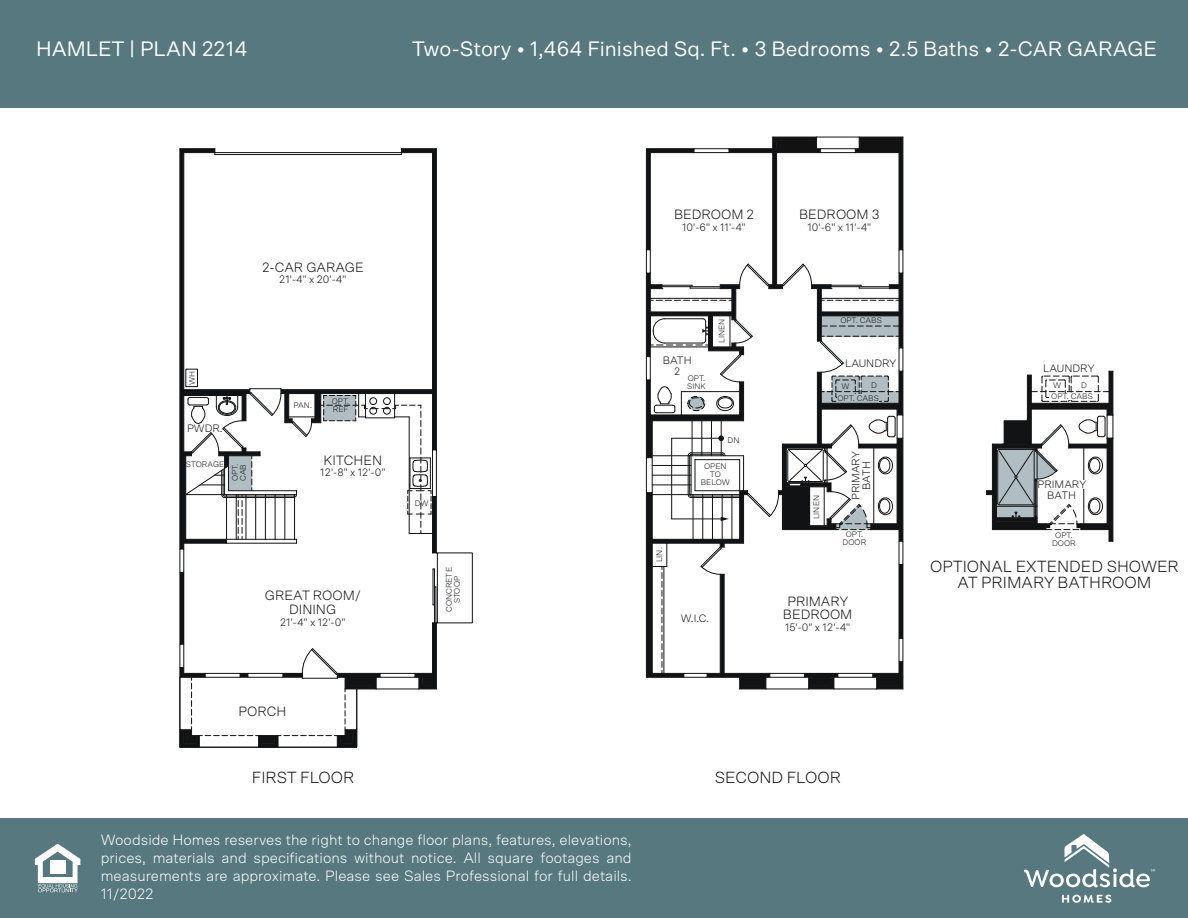
<style>
.page{position:relative;width:1188px;height:918px;background:#fff}
.page>*{position:absolute;margin:0;border:0;box-sizing:border-box;transform-origin:0 0}
.t1{font:500 30px "Scto Grotesk A";color:#fff}
.t2{font:21px "Scto Grotesk A";color:#fff}
.t3{font:300 16.2px/16.2px "Scto Grotesk A";color:#121314;text-align:center}
.t4{font:300 15px/18px "Scto Grotesk A";color:#fff;text-align:justify}
.t5{font:300 13.5px/13.5px "Scto Grotesk A";color:#121314;text-align:center}
.t6{font:300 10.8px/10.8px "Scto Grotesk A";color:#121314;text-align:center}
.t7{font:300 8.1px/8.1px "Scto Grotesk A";color:#121314}
</style>
<div class="page">
<div style="left:0;top:818px;width:1188px;height:100px;background:#56787e"></div>
<svg style="left:35px;top:844px;width:45px;height:48px"></svg>
<svg style="left:1062px;top:895px;width:49px;height:8px"></svg>
<svg style="left:1024px;top:834px;width:131px;height:53px"></svg>
<div style="left:0;top:0;width:1188px;height:108px;background:#56787e"></div>
<hr style="left:180px;top:572px;width:4px;height:72px;background:#111213">
<hr style="left:180px;top:148px;width:35px;height:1px;background:#111213">
<hr style="left:401px;top:148px;width:35px;height:1px;background:#111213">
<hr style="left:436px;top:149px;width:1px;height:301px;background:#111213">
<hr style="left:436px;top:497px;width:1px;height:56px;background:#111213">
<hr style="left:436px;top:623px;width:1px;height:66px;background:#111213">
<div style="left:437px;top:553px;width:36px;height:70px;border:1px solid #111213"></div>
<hr style="left:376px;top:689px;width:43px;height:1px;background:#111213">
<hr style="left:433px;top:569px;width:1px;height:36px;background:#111213">
<hr style="left:434px;top:569px;width:1px;height:54px;background:#111213">
<svg style="left:415px;top:622px;width:21px;height:68px"></svg>
<div style="left:436px;top:553px;width:2px;height:70px;border:1px solid #111213"></div>
<hr style="left:436px;top:587px;width:1px;height:36px;background:#111213">
<svg style="left:179px;top:648px;width:201px;height:100px"></svg>
<div style="left:205px;top:673px;width:36px;height:5px;border:1px solid #111213"></div>
<div style="left:248px;top:673px;width:35px;height:5px;border:1px solid #111213"></div>
<div style="left:380px;top:673px;width:35px;height:5px;border:1px solid #111213"></div>
<div style="left:432px;top:450px;width:5px;height:47px;border:1px solid #111213"></div>
<svg style="left:180px;top:149px;width:256px;height:405px"></svg>
<svg style="left:646px;top:137px;width:258px;height:553px"></svg>
<hr style="left:1113px;top:371px;width:1px;height:44px;background:#111213">
<hr style="left:1113px;top:438px;width:1px;height:103px;background:#111213">
<svg style="left:986px;top:371px;width:127px;height:171px"></svg>
<hr style="left:996px;top:506px;width:41px;height:1px;background:#121314">
<div style="left:1078px;top:480px;width:9px;height:8px;background:#fff"></div>
<h1 class="t1" style="left:23px;top:16px;width:291px">FLOOR PLAN NAME</h1>
<h2 class="t2" style="left:36px;top:36px;width:213px">HAMLET | PLAN 2214</h2>
<h2 class="t2" style="left:412px;top:36px;width:747px">Two-Story • 1,464 Finished Sq. Ft. • 3 Bedrooms • 2.5 Baths • 2-CAR GARAGE</h2>
<p class="t5" style="left:674px;top:208px;width:82px">BEDROOM 2</p>
<p class="t5" style="left:799px;top:208px;width:82px">BEDROOM 3</p>
<p class="t5" style="left:262px;top:260px;width:103px">2-CAR GARAGE</p>
<p class="t6" style="left:279px;top:274px;width:69px">21'-4" x 20'-4"</p>
<p class="t7" style="left:188px;top:385px;width:16px;rotate:-90deg">WH</p>
<p class="t6" style="left:187px;top:423px;width:37px">PWDR.</p>
<p class="t7" style="left:186px;top:460px;width:40px">STORAGE</p>
<p class="t7" style="left:231px;top:481px;width:19px;rotate:-90deg">OPT.<br>CAB</p>
<p class="t7" style="left:293px;top:401px;width:20px">PAN.</p>
<p class="t7" style="left:332px;top:397px;width:19px">OPT.<br>REF</p>
<p class="t5" style="left:324px;top:454px;width:60px">KITCHEN</p>
<p class="t6" style="left:320px;top:467px;width:67px">12'-8" x 12'-0"</p>
<p class="t5" style="left:265px;top:588px;width:97px">GREAT ROOM/</p>
<p class="t5" style="left:289px;top:602px;width:49px">DINING</p>
<p class="t6" style="left:280px;top:617px;width:67px">21'-4" x 12'-0"</p>
<p class="t7" style="left:415px;top:499px;width:15px">DW</p>
<p class="t7" style="left:445px;top:612px;width:46px;rotate:-90deg">CONCRETE</p>
<p class="t7" style="left:453px;top:603px;width:29px;rotate:-90deg">STOOP</p>
<p class="t6" style="left:682px;top:221px;width:65px">10'-6" x 11'-4"</p>
<p class="t6" style="left:808px;top:221px;width:65px">10'-6" x 11'-4"</p>
<p class="t7" style="left:717px;top:343px;width:26px;rotate:-90deg">LINEN</p>
<p class="t7" style="left:840px;top:317px;width:43px">OPT. CABS</p>
<p class="t6" style="left:663px;top:355px;width:30px">BATH</p>
<p class="t6" style="left:845px;top:357px;width:53px">LAUNDRY</p>
<p class="t6" style="left:674px;top:365px;width:8px">2</p>
<p class="t7" style="left:687px;top:374px;width:20px">OPT.<br>SINK</p>
<p class="t7" style="left:842px;top:382px;width:10px">W</p>
<p class="t7" style="left:871px;top:381px;width:7px">D</p>
<p class="t7" style="left:728px;top:436px;width:13px">DN</p>
<p class="t7" style="left:701px;top:462px;width:31px;text-align:center">OPEN<br>TO<br>BELOW</p>
<p class="t7" style="left:655px;top:562px;width:16px;rotate:-90deg">LIN.</p>
<p class="t6" style="left:681px;top:613px;width:30px">W.I.C.</p>
<p class="t7" style="left:837px;top:394px;width:43px">OPT. CABS</p>
<p class="t7" style="left:812px;top:519px;width:26px;rotate:-90deg">LINEN</p>
<p class="t6" style="left:850px;top:500px;width:50px;rotate:-90deg">PRIMARY<br>BATH</p>
<p class="t7" style="left:843px;top:530px;width:25px;text-align:center">OPT.<br>DOOR</p>
<p class="t5" style="left:783px;top:594px;width:71px">PRIMARY<br>BEDROOM</p>
<p class="t6" style="left:785px;top:621px;width:67px">15'-0" x 12'-4"</p>
<p class="t5" style="left:238px;top:704px;width:49px">PORCH</p>
<p class="t3" style="left:252px;top:770px;width:104px">FIRST FLOOR</p>
<p class="t4" style="left:101px;top:831px;width:532px">Woodside Homes reserves the right to change floor plans, features, elevations, prices, materials and specifications without notice. All square footages and measurements are approximate. Please see Sales Professional for full details.<br>11/2022</p>
<p class="t3" style="left:715px;top:770px;width:128px">SECOND FLOOR</p>
<p class="t6" style="left:1043px;top:363px;width:53px">LAUNDRY</p>
<p class="t7" style="left:1051px;top:392px;width:43px">OPT. CABS</p>
<p class="t7" style="left:1053px;top:381px;width:10px">W</p>
<p class="t7" style="left:1081px;top:381px;width:7px">D</p>
<p class="t6" style="left:1038px;top:479px;width:50px">PRIMARY<br>BATH</p>
<p class="t7" style="left:1052px;top:531px;width:25px;text-align:center">OPT.<br>DOOR</p>
<p class="t3" style="left:930px;top:558px;width:250px">OPTIONAL EXTENDED SHOWER<br>AT PRIMARY BATHROOM</p>
</div>
